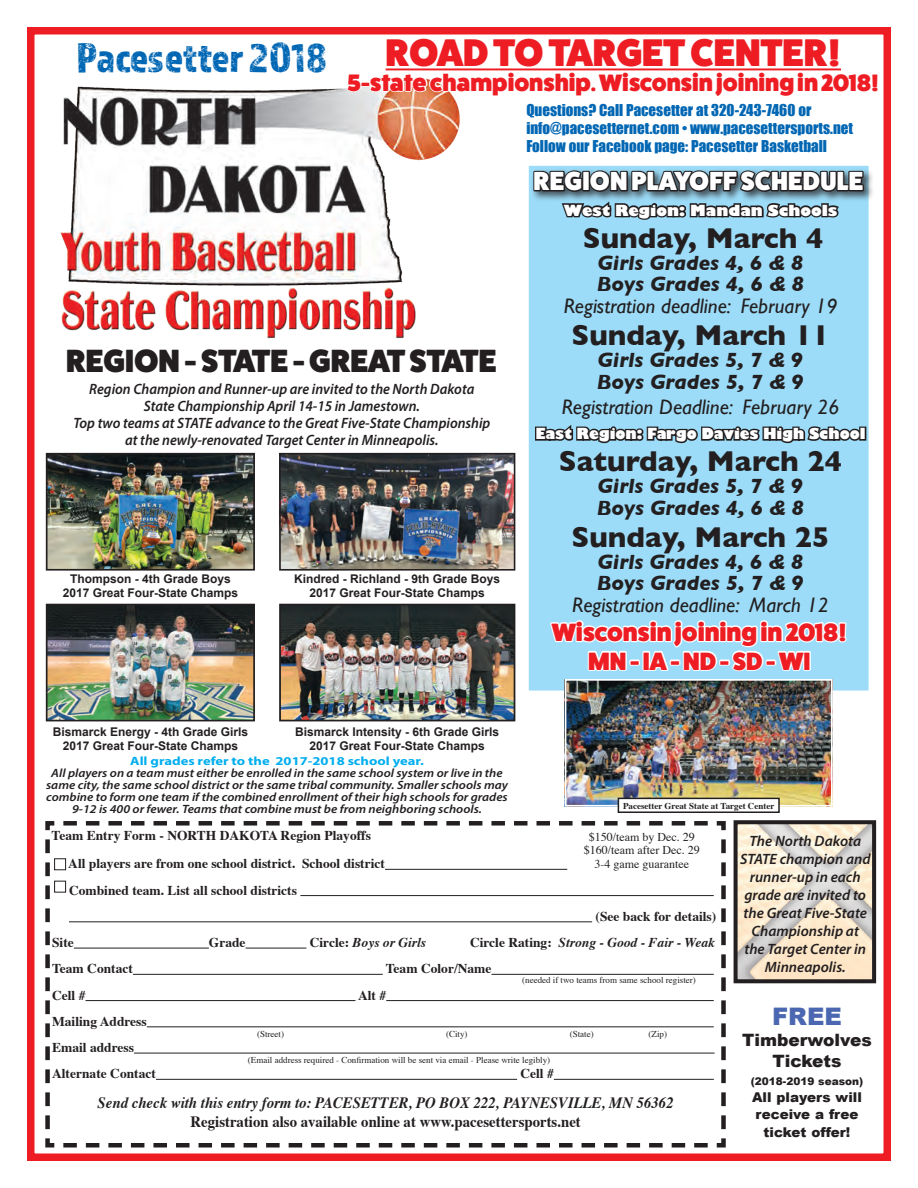
<style>
.page{position:relative;width:918px;height:1188px;background:#fff}
.page>*{position:absolute;margin:0;border:0;box-sizing:border-box;transform-origin:0 0}
.t1{font:42.75px "Almaq Rough";color:#0166b3;scale:.95 1}
.t2{font:800 38.7px "Fat Frank";color:#ee1d23}
.t3{font:800 32.25px "Fat Frank";color:#231f20}
.t4{font:700 29.25px "Gill Sans";color:#231f20}
.t5{font:800 26.25px "Fat Frank";letter-spacing:.01em;color:#fff}
.t6{font:800 25.2px/28.7px "Fat Frank";color:#ee1d23;text-align:center}
.t7{font:900 24.15px "Arial";color:#4c67b1}
.t8{font:800 23.85px "Fat Frank";color:#ee1d23}
.t9{font:italic 700 21px/21.8px "Gill Sans";color:#231f20}
.t10{font:italic 21px "Gill Sans";color:#231f20}
.t11{font:900 16.95px/21px "Arial";color:#231f20;text-align:center}
.t12{font:italic 700 15.75px "Times";color:#231f20;scale:.94 1}
.t13{font:700 15.75px "Times";color:#231f20;scale:.94 1}
.t14{font:italic 600 15px/17.2px "Myriad Pro";color:#231f20;text-align:center;scale:.95 1}
.t15{font:15px/18px "Impact";color:#0166b3}
.t16{font:italic 600 15px/18px "Myriad Pro";color:#231f20;text-align:center}
.t17{font:800 14.85px "Gill Sans";color:#fff;scale:.94 1}
.t18{font:800 14.85px "Gill Sans";color:#fff}
.t19{font:700 13.5px/26.2px "Times";color:#231f20}
.t20{font:italic 700 13.5px "Times";color:#231f20}
.t21{font:900 13.5px/17.4px "Arial";color:#231f20;text-align:center}
.t22{font:italic 600 12px/12px "Myriad Pro";color:#231f20;text-align:center;scale:1.09 1}
.t23{font:700 12px/14.4px "Arial";color:#231f20;text-align:center}
.t24{font:12px/13.6px "Times";color:#231f20;text-align:center}
.t25{font:700 12px "Myriad Pro";color:#00aeef;scale:1.21 1}
.t26{font:900 10.5px "Arial";color:#231f20}
.t27{font:9px "Times";color:#231f20}
.t28{font:700 9px "Times";color:#231f20}
.s1{font-style:normal}
</style>
<div class="page">
<div style="left:27px;top:27px;width:864px;height:1134px;border:8px solid #ee1d23"></div>
<div style="left:524px;top:161px;width:350px;height:535px;background:#9cdcf8;border:5px solid #fff"></div>
<img style="left:49px;top:456px;width:19px;height:112px">
<img style="left:49px;top:607px;width:203px;height:111px">
<div style="left:46px;top:604px;width:209px;height:117px;border:2px solid #231f20"></div>
<img style="left:126px;top:707px;width:299px;height:15px">
<img style="left:282px;top:607px;width:230px;height:111px">
<div style="left:279px;top:604px;width:236px;height:117px;border:2px solid #231f20"></div>
<img style="left:68px;top:27px;width:812px;height:548px">
<div style="left:859px;top:427px;width:7px;height:14px;border:3px solid #231f20"></div>
<img style="left:739px;top:825px;width:132px;height:153px">
<div style="left:734px;top:820px;width:142px;height:163px;border:4px solid #231f20"></div>
<svg style="left:550px;top:620px;width:297px;height:65px"></svg>
<div style="left:803px;top:651px;width:8px;height:20px;border:3px solid #fff"></div>
<img style="left:568px;top:682px;width:262px;height:122px">
<div style="left:565px;top:679px;width:268px;height:128px;border:2px solid #fff"></div>
<div style="left:618px;top:798px;width:161px;height:14px;background:#fff"></div>
<div style="left:618px;top:798px;width:162px;height:15px;border:2px solid #231f20"></div>
<svg style="left:45px;top:821px;width:681px;height:327px"></svg>
<div style="left:56px;top:1096px;width:660px;height:31px;background:#fff"></div>
<div style="left:567px;top:832px;width:150px;height:36px;background:#fff"></div>
<hr style="left:385px;top:869px;width:182px;height:1px;background:#231f20">
<hr style="left:300px;top:895px;width:414px;height:1px;background:#231f20">
<hr style="left:69px;top:921px;width:523px;height:1px;background:#231f20">
<hr style="left:74px;top:948px;width:135px;height:1px;background:#231f20">
<hr style="left:246px;top:948px;width:60px;height:1px;background:#231f20">
<hr style="left:133px;top:974px;width:250px;height:1px;background:#231f20">
<hr style="left:492px;top:974px;width:222px;height:1px;background:#231f20">
<hr style="left:86px;top:1000px;width:270px;height:1px;background:#231f20">
<hr style="left:386px;top:1000px;width:328px;height:1px;background:#231f20">
<hr style="left:147px;top:1026px;width:567px;height:1px;background:#231f20">
<hr style="left:134px;top:1053px;width:581px;height:1px;background:#231f20">
<hr style="left:156px;top:1079px;width:361px;height:1px;background:#231f20">
<hr style="left:554px;top:1079px;width:160px;height:1px;background:#231f20">
<div style="left:54px;top:858px;width:12px;height:12px;border:1px solid #231f20"></div>
<div style="left:54px;top:881px;width:12px;height:12px;border:1px solid #231f20"></div>
<h1 class="t1" style="left:77px;top:32px;width:265px">Pacesetter 2018</h1>
<h2 class="t2" style="left:386px;top:30px;width:457px">ROAD TO TARGET CENTER!</h2>
<h3 class="t8" style="left:347px;top:69px;width:533px">5-state championship. Wisconsin joining in 2018!</h3>
<p class="t15" style="left:526px;top:101px;width:328px">Questions? Call Pacesetter at 320-243-7460 or info@pacesetternet.com • www.pacesettersports.net<br>Follow our Facebook page: Pacesetter Basketball</p>
<h3 class="t3" style="left:66px;top:342px;width:432px">REGION - STATE - GREAT STATE</h3>
<p class="t14" style="left:73px;top:380px;width:440px">Region Champion and Runner-up are invited to the North Dakota State Championship April 14-15 in Jamestown.<br>Top two teams at STATE advance to the Great Five-State Championship at the newly-renovated Target Center in Minneapolis.</p>
<p class="t23" style="left:63px;top:572px;width:177px">Thompson - 4th Grade Boys<br>2017 Great Four-State Champs</p>
<p class="t23" style="left:294px;top:572px;width:208px">Kindred - Richland - 9th Grade Boys<br>2017 Great Four-State Champs</p>
<p class="t23" style="left:53px;top:725px;width:197px">Bismarck Energy - 4th Grade Girls<br>2017 Great Four-State Champs</p>
<p class="t23" style="left:295px;top:725px;width:206px">Bismarck Intensity - 6th Grade Girls<br>2017 Great Four-State Champs</p>
<p class="t25" style="left:130px;top:753px;width:244px">All grades refer to the 2017-2018 school year.</p>
<p class="t22" style="left:46px;top:767px;width:425px">All players on a team must either be enrolled in the same school system or live in the same city, the same school district or the same tribal community. Smaller schools may combine to form one team if the combined enrollment of their high schools for grades 9-12 is 400 or fewer. Teams that combine must be from neighboring schools.</p>
<h3 class="t5" style="left:534px;top:166px;width:331px">REGION PLAYOFF SCHEDULE</h3>
<p class="t18" style="left:564px;top:199px;width:275px">West Region: Mandan Schools</p>
<h3 class="t4" style="left:583px;top:215px;width:242px">Sunday, March 4</h3>
<h3 class="t9" style="left:597px;top:252px;width:209px">Girls Grades 4, 6 &amp; 8<br>Boys Grades 4, 6 &amp; 8</h3>
<h3 class="t10" style="left:564px;top:294px;width:275px">Registration deadline: February 19</h3>
<h3 class="t4" style="left:571px;top:312px;width:260px">Sunday, March 11</h3>
<h3 class="t9" style="left:597px;top:349px;width:209px">Girls Grades 5, 7 &amp; 9<br>Boys Grades 5, 7 &amp; 9</h3>
<h3 class="t10" style="left:562px;top:394px;width:279px">Registration Deadline: February 26</h3>
<p class="t17" style="left:535px;top:422px;width:353px">East Region: Fargo Davies High School</p>
<h3 class="t4" style="left:559px;top:438px;width:285px">Saturday, March 24</h3>
<h3 class="t9" style="left:597px;top:475px;width:209px">Girls Grades 5, 7 &amp; 9<br>Boys Grades 4, 6 &amp; 8</h3>
<h3 class="t4" style="left:571px;top:514px;width:260px">Sunday, March 25</h3>
<h3 class="t9" style="left:597px;top:551px;width:209px">Girls Grades 4, 6 &amp; 8<br>Boys Grades 5, 7 &amp; 9</h3>
<h3 class="t10" style="left:572px;top:593px;width:258px">Registration deadline: March 12</h3>
<h3 class="t6" style="left:552px;top:618px;width:297px">Wisconsin joining in 2018!<br>MN - IA - ND - SD - WI</h3>
<p class="t28" style="left:623px;top:800px;width:153px">Pacesetter Great State at Target Center</p>
<p class="t19" style="left:52px;top:823px;width:321px">Team Entry Form - NORTH DAKOTA Region Playoffs</p>
<p class="t24" style="left:584px;top:830px;width:117px">$150/team by Dec. 29 $160/team after Dec. 29</p>
<p class="t19" style="left:68px;top:851px;width:318px">All players are from one school district. School district</p>
<p class="t24" style="left:595px;top:858px;width:96px">3-4 game guarantee</p>
<p class="t19" style="left:69px;top:878px;width:230px">Combined team. List all school districts</p>
<p class="t19" style="left:596px;top:904px;width:122px">(See back for details)</p>
<p class="t19" style="left:52px;top:930px;width:23px">Site</p>
<p class="t19" style="left:209px;top:930px;width:38px">Grade</p>
<p class="t20" style="left:310px;top:934px;width:118px"><span class="s1">Circle:</span> Boys or Girls</p>
<p class="t20" style="left:470px;top:934px;width:246px"><span class="s1">Circle Rating:</span> Strong - Good - Fair - Weak</p>
<p class="t19" style="left:52px;top:956px;width:82px">Team Contact</p>
<p class="t19" style="left:386px;top:956px;width:107px">Team Color/Name</p>
<p class="t19" style="left:52px;top:983px;width:35px">Cell #</p>
<p class="t19" style="left:358px;top:983px;width:30px">Alt #</p>
<p class="t19" style="left:52px;top:1009px;width:105px">Mailing Address<br>Email address<br>Alternate Contact</p>
<p class="t27" style="left:522px;top:975px;width:175px">(needed if two teams from same school register)</p>
<p class="t27" style="left:257px;top:1028px;width:28px">(Street)</p>
<p class="t27" style="left:446px;top:1028px;width:23px">(City)</p>
<p class="t27" style="left:570px;top:1028px;width:25px">(State)</p>
<p class="t27" style="left:649px;top:1028px;width:20px">(Zip)</p>
<p class="t27" style="left:248px;top:1055px;width:304px">(Email address required - Confirmation will be sent via email - Please write legibly)</p>
<p class="t19" style="left:520px;top:1061px;width:35px">Cell #</p>
<h3 class="t12" style="left:98px;top:1093px;width:614px">Send check with this entry form to: PACESETTER, PO BOX 222, PAYNESVILLE, MN 56362</h3>
<h3 class="t13" style="left:191px;top:1111px;width:417px">Registration also available online at www.pacesettersports.net</h3>
<p class="t16" style="left:740px;top:832px;width:132px">The North Dakota<br>STATE champion and runner-up in each grade are invited to the Great Five-State<br>Championship at the Target Center in<br>Minneapolis.</p>
<h3 class="t7" style="left:772px;top:999px;width:71px">FREE</h3>
<h3 class="t11" style="left:742px;top:1029px;width:131px">Timberwolves<br>Tickets</h3>
<p class="t26" style="left:751px;top:1073px;width:114px">(2018-2019 season)</p>
<p class="t21" style="left:752px;top:1088px;width:111px">All players will receive a free ticket offer!</p>
</div>
